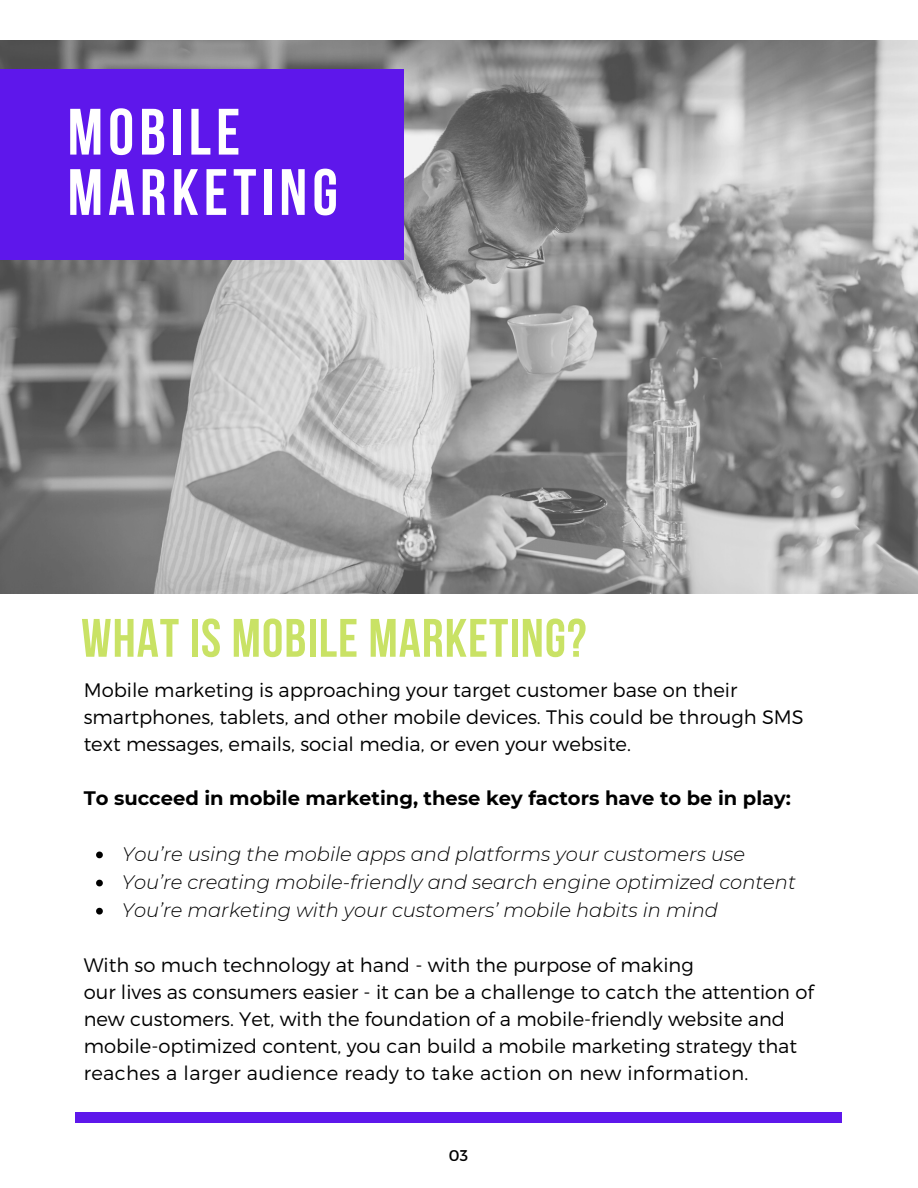
<style>
.page{position:relative;width:918px;height:1188px;background:#fff}
.page>*{position:absolute;margin:0;border:0;box-sizing:border-box;transform-origin:0 0}
.t1{font:700 65.4px/60.3px "Bebas Neue";letter-spacing:.08em;color:#fff}
.t2{font:700 54px "Bebas Neue";letter-spacing:.02em;color:#c9e265}
.t3{font:300 19.5px/27px "Montserrat";color:#000}
.t4{font:italic 300 19.5px/28.2px "Montserrat";color:#000}
.t5{font:700 19.5px "Montserrat";color:#000}
.t6{font:15.6px "Montserrat";color:#000}
</style>
<div class="page">
<img style="left:0;top:40px;width:918px;height:554px">
<div style="left:0;top:70px;width:404px;height:190px;background:#5e17eb"></div>
<div style="left:76px;top:1113px;width:766px;height:10px;background:#5e17eb"></div>
<svg style="left:96px;top:852px;width:7px;height:6px"></svg>
<svg style="left:96px;top:880px;width:7px;height:6px"></svg>
<svg style="left:96px;top:908px;width:7px;height:7px"></svg>
<h1 class="t1" style="left:68px;top:108px;width:272px">MOBILE<br>MARKETING</h1>
<h2 class="t2" style="left:81px;top:616px;width:507px">WHAT IS MOBILE MARKETING?</h2>
<p class="t3" style="left:84px;top:676px;width:722px">Mobile marketing is approaching your target customer base on their smartphones, tablets, and other mobile devices. This could be through SMS text messages, emails, social media, or even your website.</p>
<p class="t5" style="left:84px;top:787px;width:709px">To succeed in mobile marketing, these key factors have to be in play:</p>
<p class="t4" style="left:122px;top:839px;width:675px">You’re using the mobile apps and platforms your customers use<br>You’re creating mobile-friendly and search engine optimized content<br>You’re marketing with your customers’ mobile habits in mind</p>
<p class="t3" style="left:84px;top:951px;width:732px">With so much technology at hand - with the purpose of making<br>our lives as consumers easier - it can be a challenge to catch the attention of new customers. Yet, with the foundation of a mobile-friendly website and mobile-optimized content, you can build a mobile marketing strategy that reaches a larger audience ready to take action on new information.</p>
<p class="t6" style="left:449px;top:1145px;width:21px">03</p>
</div>
